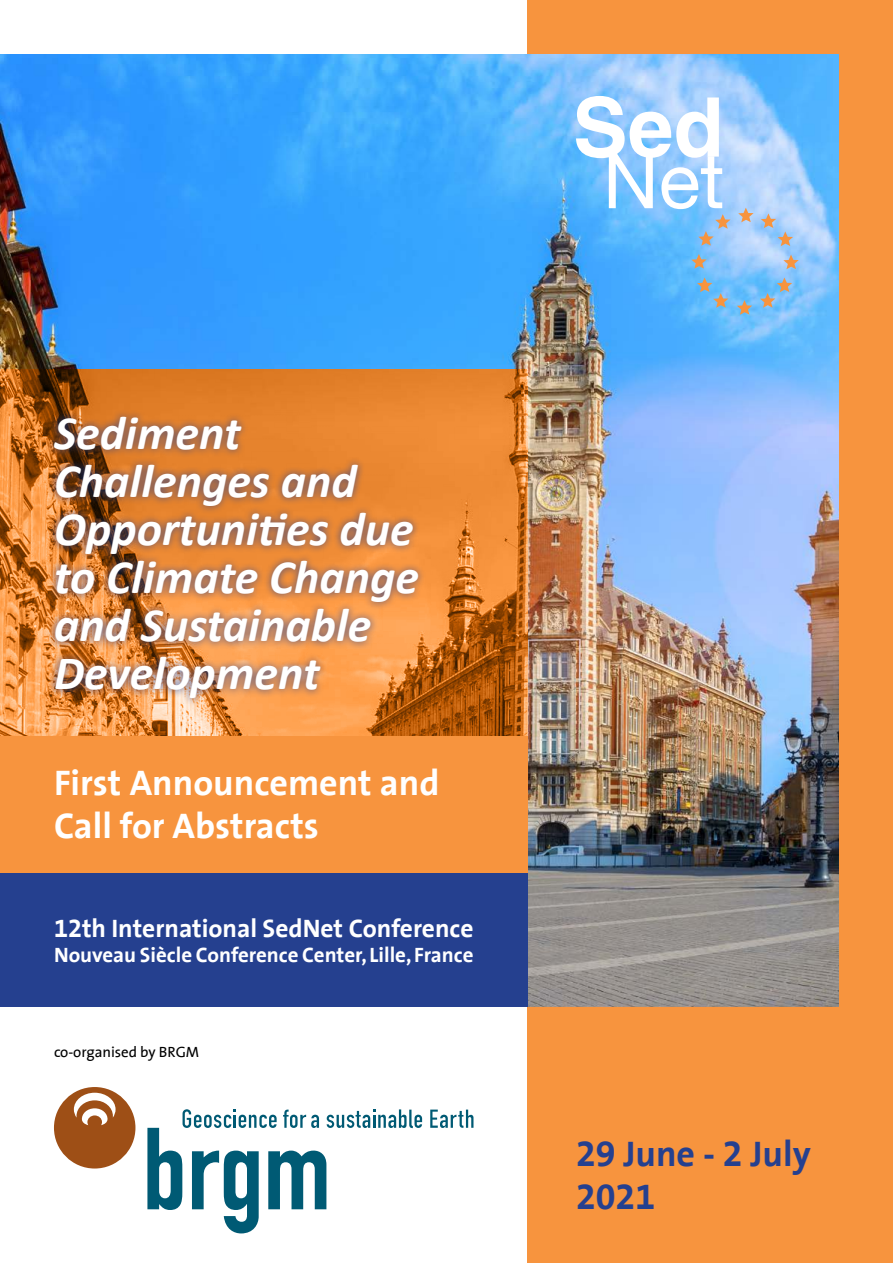
<style>
.page{position:relative;width:893px;height:1263px;background:#fff}
.page>*{position:absolute;margin:0;border:0;box-sizing:border-box;transform-origin:0 0}
.t1{font:italic 700 48px/48px "Calibri";color:#fff}
.t2{font:700 36px/43.2px "Anwb The Sans";color:#fff}
.t3{font:700 36px/43.2px "Anwb The Sans";color:#25408f}
.t4{font:700 25.5px "Anwb The Sans";color:#fff}
.t5{font:700 21px "Anwb The Sans";color:#fff}
.t6{font:15px "Anwb The Sans";letter-spacing:-.005em;color:#000}
</style>
<div class="page">
<div style="left:528px;top:0;width:365px;height:1263px;background:#f7943e"></div>
<img style="left:0;top:54px;width:839px;height:953px">
<svg style="left:738px;top:208px;width:16px;height:14px"></svg>
<svg style="left:761px;top:213px;width:32px;height:33px"></svg>
<svg style="left:783px;top:255px;width:16px;height:14px"></svg>
<svg style="left:760px;top:277px;width:32px;height:31px"></svg>
<svg style="left:737px;top:300px;width:15px;height:15px"></svg>
<svg style="left:697px;top:277px;width:31px;height:31px"></svg>
<svg style="left:691px;top:254px;width:16px;height:15px"></svg>
<svg style="left:576px;top:96px;width:154px;height:150px"></svg>
<div style="left:0;top:369px;width:528px;height:504px;background:#f7943e"></div>
<div style="left:0;top:873px;width:528px;height:134px;background:#25408f"></div>
<img style="left:0;top:369px;width:528px;height:366px">
<div style="left:46px;top:408px;width:380px;height:298px;background:#25408f;opacity:.75"></div>
<svg style="left:54px;top:1087px;width:81px;height:81px"></svg>
<svg style="left:147px;top:1109px;width:275px;height:124px"></svg>
<svg style="left:430px;top:1109px;width:43px;height:19px"></svg>
<p class="t1" style="left:54px;top:407px;width:367px">Sediment<br>Challenges and<br>Opportunities due to Climate Change and Sustainable<br>Development</p>
<p class="t2" style="left:54px;top:762px;width:387px">First Announcement and<br>Call for Abstracts</p>
<p class="t4" style="left:54px;top:914px;width:421px">12th International SedNet Conference</p>
<p class="t5" style="left:54px;top:943px;width:421px">Nouveau Siècle Conference Center, Lille, France</p>
<p class="t6" style="left:54px;top:1043px;width:147px">co-organised by BRGM</p>
<p class="t3" style="left:576px;top:1132px;width:236px">29 June - 2 July<br>2021</p>
</div>
